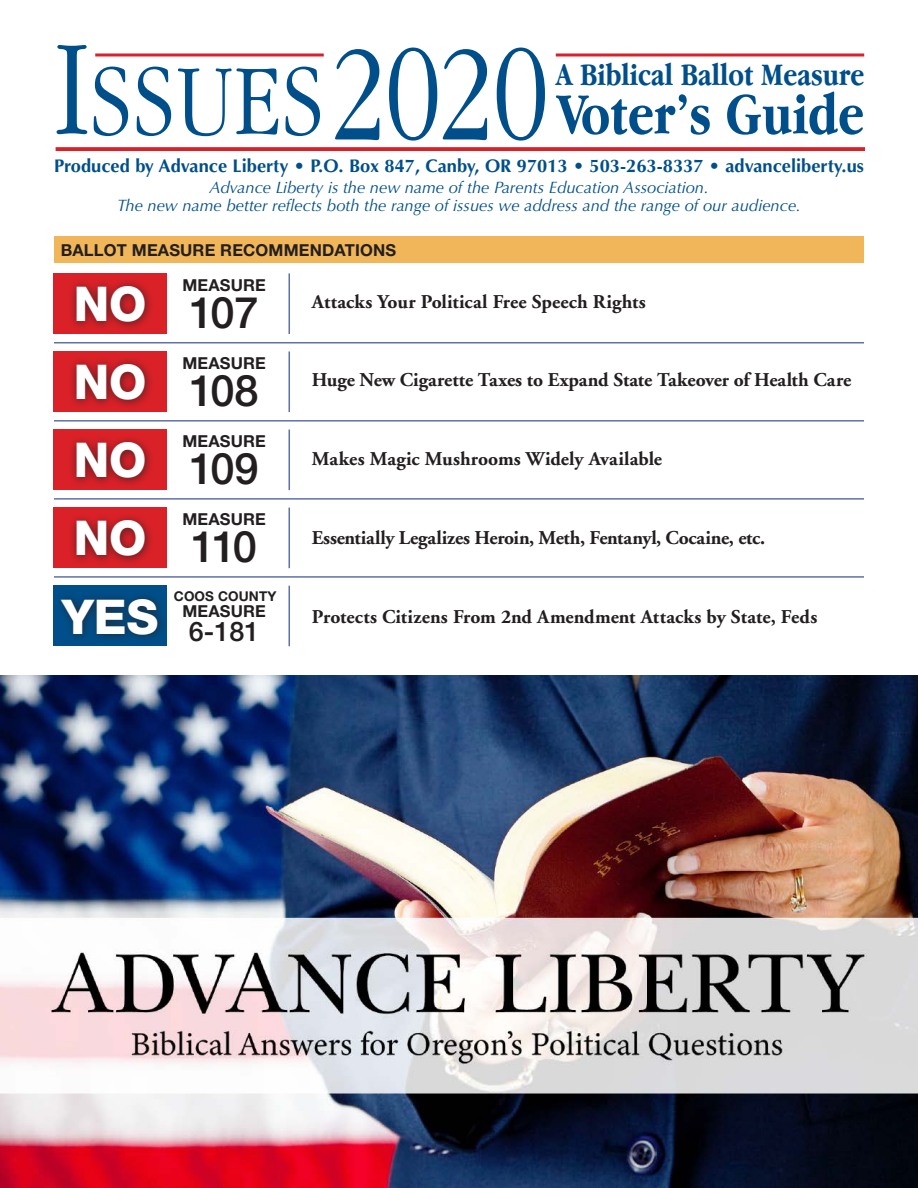
<style>
.page{position:relative;width:918px;height:1188px;background:#fff}
.page>*{position:absolute;margin:0;border:0;box-sizing:border-box;transform-origin:0 0}
.t1{font:300 condensed 104.4px "Garamond";letter-spacing:.01em;color:#004f8a}
.t2{font:700 condensed 60.45px "Garamond";color:#004f8a}
.t3{font:800 48px/78.2px "Helvetica Neue";color:#fff}
.t4{font:500 43.5px "Helvetica Neue";letter-spacing:-.075em;color:#231f20}
.t5{font:700 condensed 32.4px "Garamond";color:#004f8a}
.t6{font:500 27px "Helvetica Neue";color:#231f20}
.t7{font:700 19.5px "Adobe Garamond";color:#231f20}
.t8{font:700 18.3px "Optima";color:#004f8a}
.t9{font:italic 16.5px/18px "Optima";color:#004f8a;text-align:center}
.t10{font:700 16.5px "Helvetica Neue";letter-spacing:.01em;color:#231f20}
.t11{font:700 13.5px "Helvetica Neue";letter-spacing:.01em;color:#231f20}
.s1{font-size:141.6px}
.s2{font-size:139.5px}
</style>
<div class="page">
<div style="left:54px;top:236px;width:810px;height:27px;background:#f0b659"></div>
<hr style="left:56px;top:147px;width:809px;height:3px;background:#da2128">
<svg style="left:95px;top:53px;width:770px;height:4px"></svg>
<hr style="left:54px;top:342px;width:810px;height:1px;background:#6071aa">
<hr style="left:54px;top:420px;width:810px;height:2px;background:#6071aa">
<hr style="left:54px;top:498px;width:810px;height:2px;background:#6071aa">
<hr style="left:54px;top:576px;width:810px;height:2px;background:#6071aa">
<div style="left:53px;top:273px;width:113px;height:61px;background:#da2128"></div>
<div style="left:69px;top:278px;width:86px;height:54px;background:#231f20;opacity:.75"></div>
<div style="left:53px;top:351px;width:113px;height:61px;background:#da2128"></div>
<div style="left:69px;top:356px;width:86px;height:54px;background:#231f20;opacity:.75"></div>
<div style="left:53px;top:430px;width:113px;height:60px;background:#da2128"></div>
<div style="left:69px;top:434px;width:86px;height:54px;background:#231f20;opacity:.75"></div>
<div style="left:53px;top:508px;width:113px;height:60px;background:#da2128"></div>
<div style="left:69px;top:513px;width:86px;height:53px;background:#231f20;opacity:.75"></div>
<div style="left:53px;top:586px;width:113px;height:60px;background:#004f8a"></div>
<div style="left:54px;top:591px;width:113px;height:53px;background:#231f20;opacity:.75"></div>
<hr style="left:289px;top:273px;width:1px;height:61px;background:#6071aa">
<hr style="left:289px;top:351px;width:1px;height:61px;background:#6071aa">
<hr style="left:289px;top:430px;width:1px;height:60px;background:#6071aa">
<hr style="left:289px;top:508px;width:1px;height:60px;background:#6071aa">
<hr style="left:289px;top:586px;width:1px;height:60px;background:#6071aa">
<img style="left:0;top:675px;width:918px;height:513px">
<h1 class="t1" style="left:54px;top:43px;width:496px"><span class="s1">I</span>SSUES<span class="s2">2020</span></h1>
<p class="t8" style="left:54px;top:155px;width:812px">Produced by Advance Liberty • P.O. Box 847, Canby, OR 97013 • 503-263-8337 • advanceliberty.us</p>
<h3 class="t5" style="left:556px;top:56px;width:310px">A Biblical Ballot Measure</h3>
<h2 class="t2" style="left:557px;top:80px;width:309px">Voter’s Guide</h2>
<p class="t9" style="left:117px;top:178px;width:685px">Advance Liberty is the new name of the Parents Education Association.<br>The new name better reflects both the range of issues we address and the range of our audience.</p>
<p class="t10" style="left:61px;top:240px;width:337px">BALLOT MEASURE RECOMM ENDATIONS</p>
<p class="t7" style="left:312px;top:291px;width:336px">Attacks Your Political Free Speech Rights</p>
<p class="t10" style="left:182px;top:275px;width:28px">MEASURE</p>
<h3 class="t4" style="left:189px;top:286px;width:71px">107</h3>
<p class="t10" style="left:182px;top:353px;width:28px">MEASURE</p>
<h3 class="t4" style="left:189px;top:364px;width:71px">108</h3>
<p class="t10" style="left:182px;top:431px;width:28px">MEASURE</p>
<h3 class="t4" style="left:189px;top:443px;width:71px">109</h3>
<p class="t10" style="left:182px;top:509px;width:28px">MEASURE</p>
<h3 class="t4" style="left:191px;top:521px;width:68px">110</h3>
<h3 class="t3" style="left:62px;top:265px;width:98px">NO<br>NO<br>NO<br>NO<br>YES</h3>
<p class="t7" style="left:312px;top:370px;width:541px">Huge New Cigarette Taxes to Expand State Takeover of Health Care</p>
<p class="t7" style="left:312px;top:448px;width:352px">Makes Magic Mushrooms Widely Available</p>
<p class="t7" style="left:312px;top:527px;width:455px">Essentially Legalizes Heroin, Meth, Fentanyl, Cocaine, etc.</p>
<p class="t11" style="left:174px;top:588px;width:104px">COOS COUNTY</p>
<p class="t10" style="left:182px;top:601px;width:28px">MEASURE</p>
<h3 class="t6" style="left:189px;top:616px;width:72px">6-181</h3>
<p class="t7" style="left:312px;top:606px;width:507px">Protects Citizens From 2nd Amendment Attacks by State, Feds</p>
</div>
